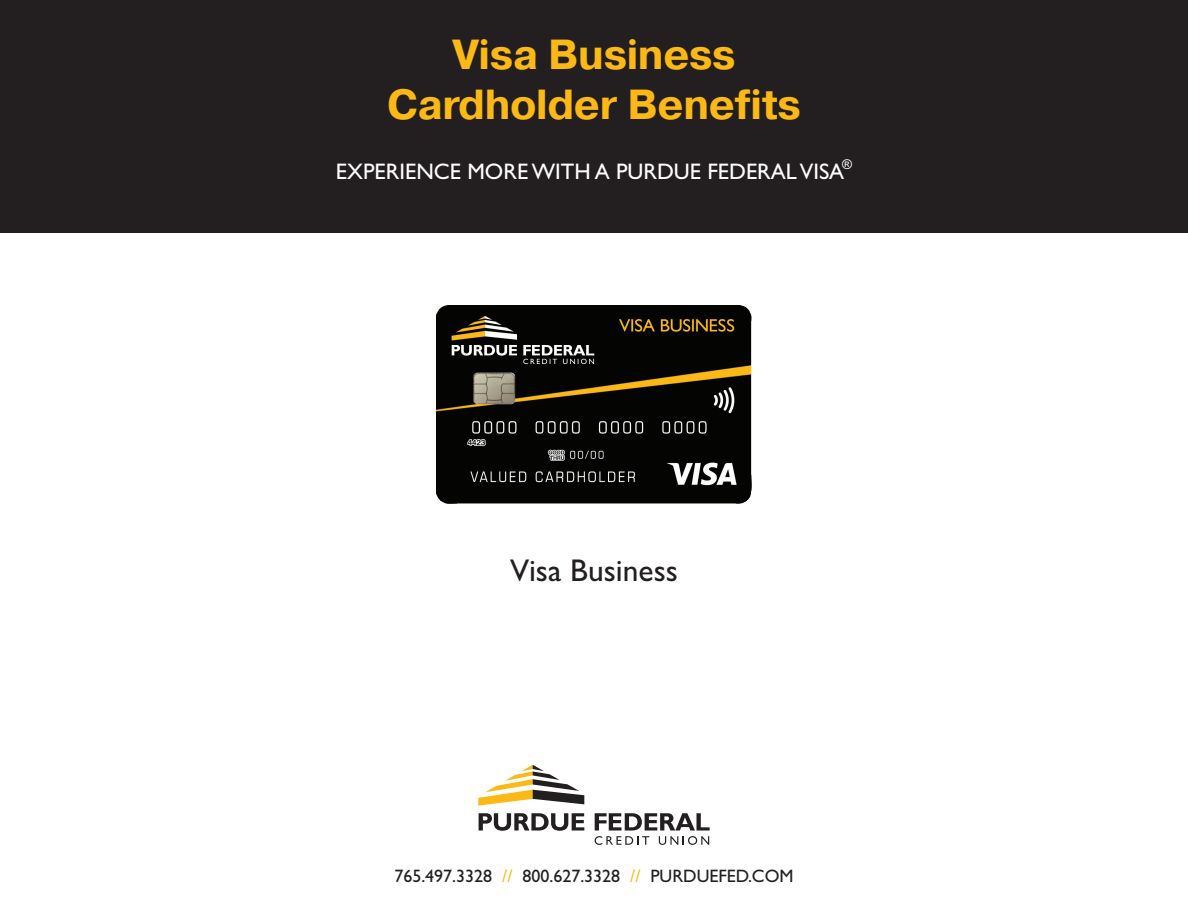
<style>
.page{position:relative;width:1188px;height:918px;background:#fff}
.page>*{position:absolute;margin:0;border:0;box-sizing:border-box;transform-origin:0 0}
.t1{font:700 42px "Visa";letter-spacing:-.01em;color:#fcb814}
.t2{font:31.5px "Gill Sans Std";color:#231f20}
.t3{font:22.5px "Gill Sans Std";color:#fff}
.t4{font:18px "Gill Sans Std";color:#231f20}
.t5{font:13.5px "Gill Sans Std";color:#fff}
.s1{color:#fcb814}
</style>
<div class="page">
<div style="left:0;top:0;width:1188px;height:232px;background:#231f20"></div>
<img style="left:436px;top:306px;width:316px;height:198px">
<svg style="left:478px;top:765px;width:106px;height:41px"></svg>
<svg style="left:479px;top:813px;width:105px;height:18px"></svg>
<svg style="left:595px;top:813px;width:115px;height:32px"></svg>
<p class="t1" style="left:452px;top:27px;width:285px">Visa Business</p>
<p class="t1" style="left:387px;top:78px;width:415px">Cardholder Benefits</p>
<p class="t5" style="left:842px;top:156px;width:11px">®</p>
<p class="t3" style="left:336px;top:159px;width:510px">EXPERIENCE MORE WITH A PURDUE FEDERAL VISA</p>
<p class="t2" style="left:510px;top:552px;width:169px">Visa Business</p>
<p class="t4" style="left:394px;top:865px;width:401px">765.497.3328 <span class="s1">//</span> 800.627.3328 <span class="s1">//</span> PURDUEFED.COM</p>
</div>
